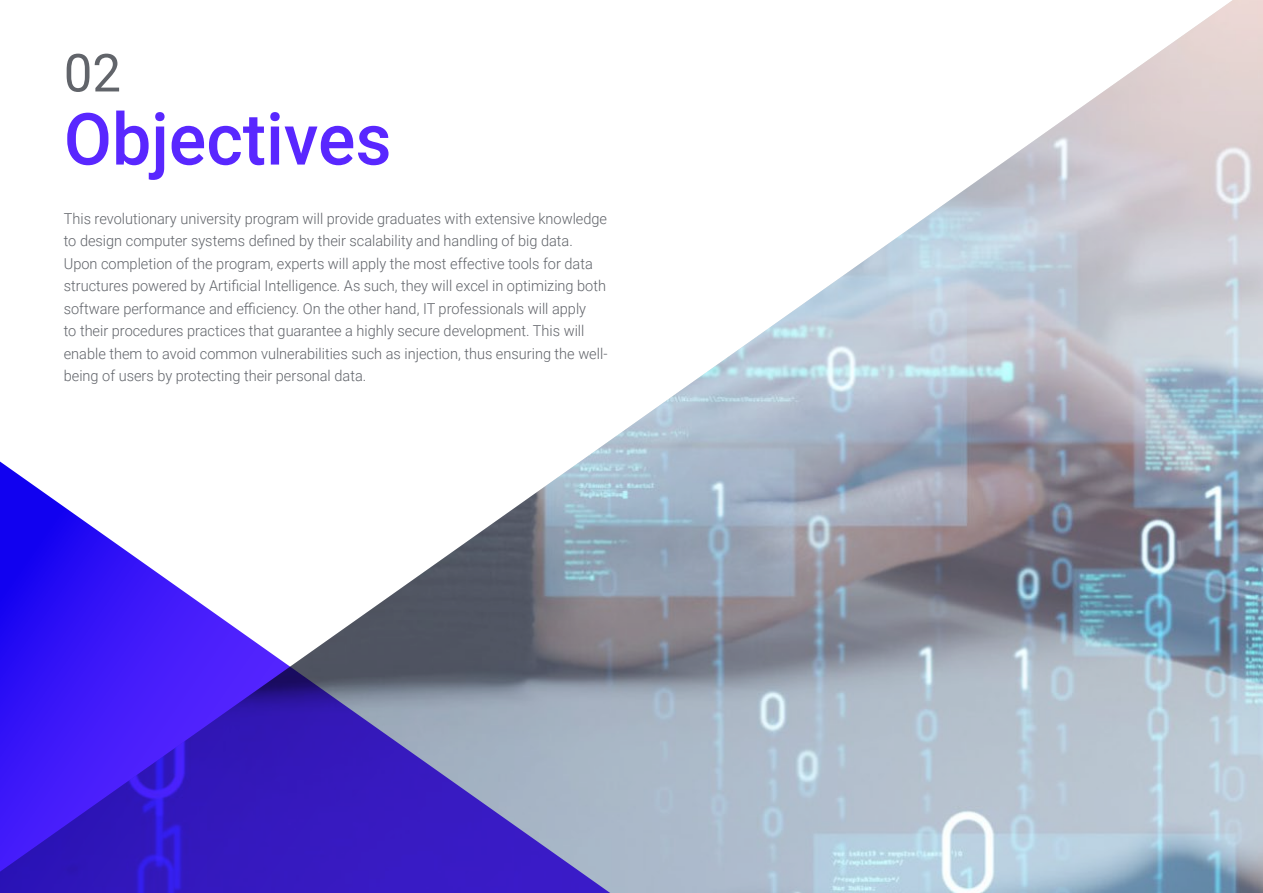
<style>
.page{position:relative;width:1263px;height:893px;background:#fff}
.page>*{position:absolute;margin:0;border:0;box-sizing:border-box;transform-origin:0 0}
.t1{font:500 72px "Roboto";color:#5927ff}
.t2{font:52.5px "Roboto";color:#61646a}
.t3{font:300 15px/22.5px "Roboto";color:#61646a}
</style>
<div class="page">
<img style="left:602px;top:0;width:661px;height:893px">
<svg style="left:0;top:446px;width:640px;height:447px"></svg>
<h2 class="t2" style="left:64px;top:36px;width:59px">02</h2>
<h1 class="t1" style="left:64px;top:89px;width:329px">Objectives</h1>
<p class="t3" style="left:64px;top:207px;width:545px">This revolutionary university program will provide graduates with extensive knowledge to design computer systems defined by their scalability and handling of big data.<br>Upon completion of the program, experts will apply the most effective tools for data structures powered by Artificial Intelligence. As such, they will excel in optimizing both software performance and efficiency. On the other hand, IT professionals will apply<br>to their procedures practices that guarantee a highly secure development. This will enable them to avoid common vulnerabilities such as injection, thus ensuring the well&shy;being of users by protecting their personal data.</p>
</div>
